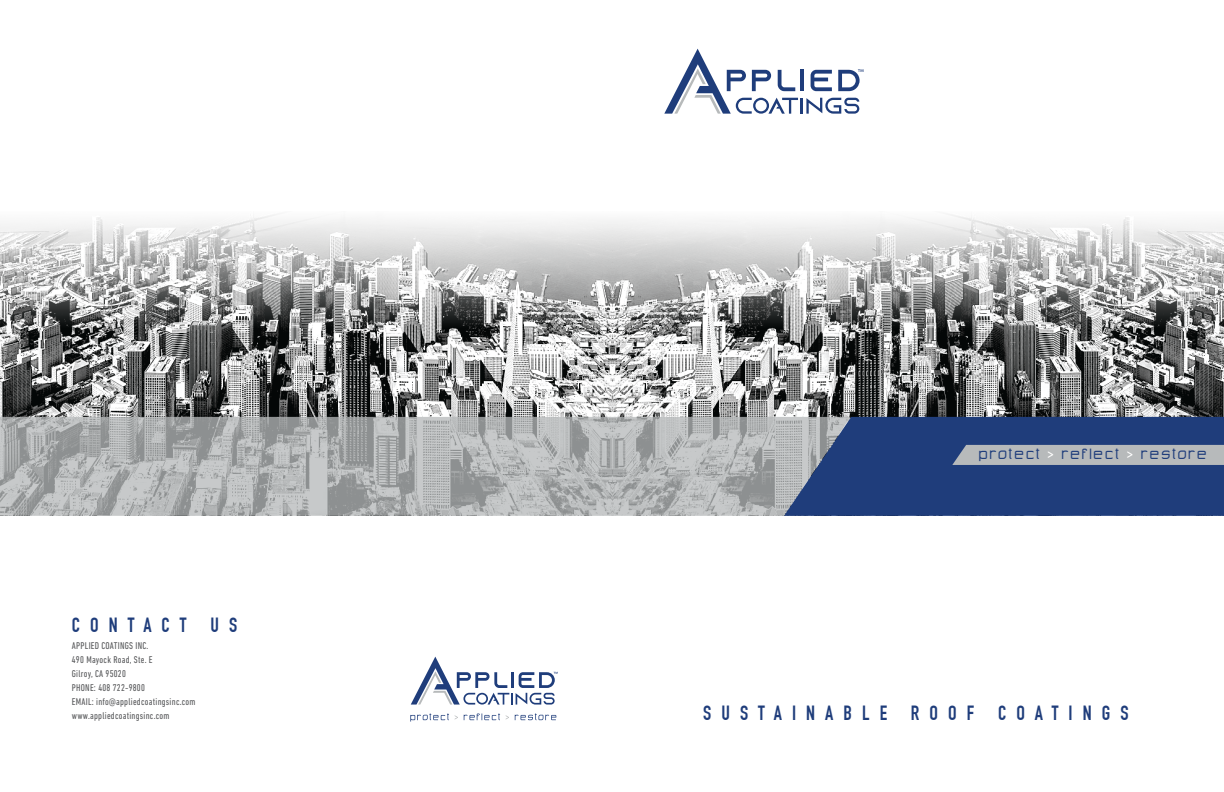
<style>
.page{position:relative;width:1224px;height:792px;background:#fff}
.page>*{position:absolute;margin:0;border:0;box-sizing:border-box;transform-origin:0 0}
.t1{font:700 20.1px "DIN Condensed";letter-spacing:.5em;color:#1f3d7b}
.t2{font:12.4px "Advanced Architecture";letter-spacing:.18em;color:#1f3d7b}
.t3{font:condensed 10px/14px "DIN Next LT Pro";letter-spacing:.025em;color:#58595b}
.s1{color:#fff}
</style>
<div class="page">
<img style="left:0;top:340px;width:1224px;height:77px">
<svg style="left:0;top:214px;width:1224px;height:126px"></svg>
<svg style="left:0;top:417px;width:784px;height:99px;background:#aeb1b2"></svg>
<svg style="left:664px;top:49px;width:199px;height:65px"></svg>
<svg style="left:784px;top:417px;width:440px;height:99px;background:#2c4780"></svg>
<div style="left:952px;top:445px;width:272px;height:20px;background:#b7babb"></div>
<svg style="left:411px;top:657px;width:147px;height:48px"></svg>
<svg style="left:410px;top:714px;width:39px;height:8px"></svg>
<svg style="left:464px;top:714px;width:36px;height:6px"></svg>
<svg style="left:515px;top:714px;width:41px;height:6px"></svg>
<h1 class="t1" style="left:72px;top:613px;width:167px">CONTACT US</h1>
<p class="t3" style="left:72px;top:639px;width:125px">APPLIED COATINGS INC.<br>490 Mayock Road, Ste. E<br>Gilroy, CA 95020<br>PHONE: 408 722-9800<br>EMAIL: info@appliedcoatingsinc.com www.appliedcoatingsinc.com</p>
<p class="t2" style="left:979px;top:449px;width:229px">protect <span class="s1">&gt;</span> reflect <span class="s1">&gt;</span> restore</p>
<h1 class="t1" style="left:703px;top:701px;width:427px">SUSTAINABLE ROOF COATINGS</h1>
</div>
